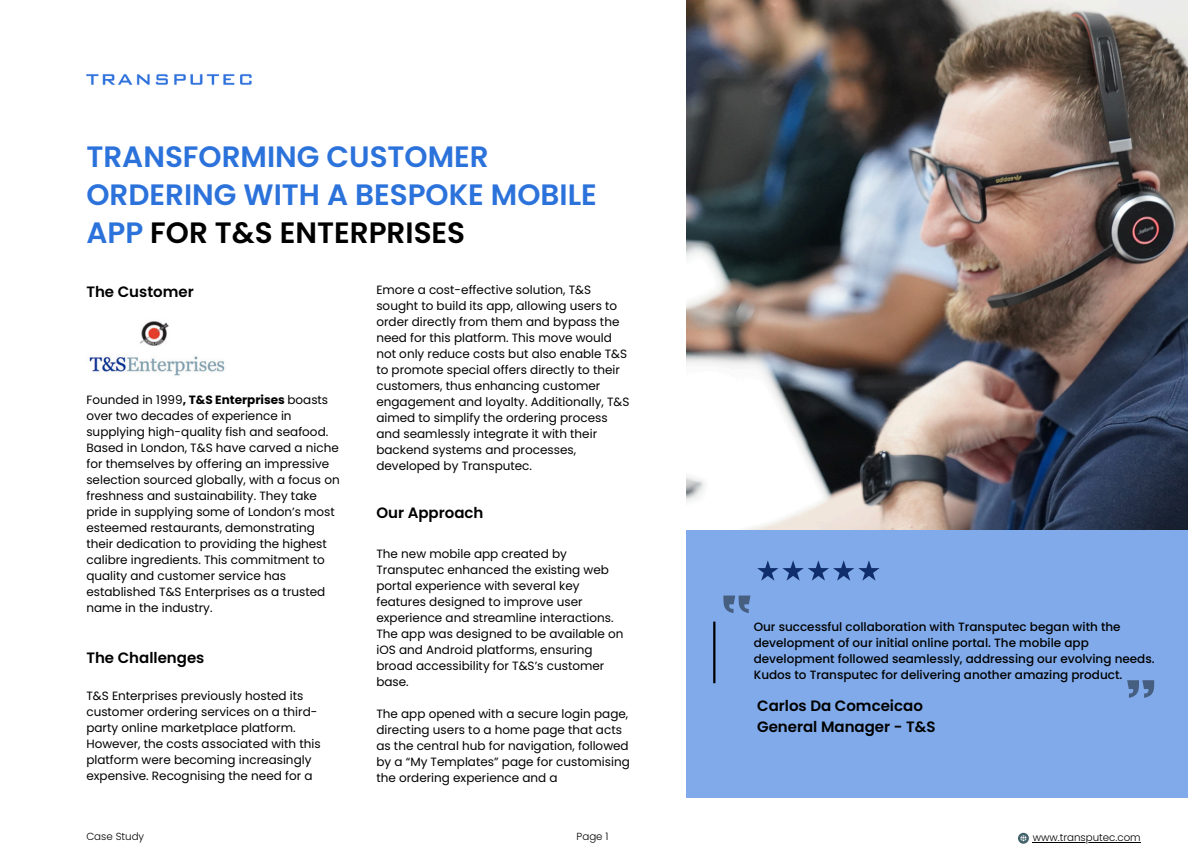
<style>
.page{position:relative;width:1188px;height:864px;background:#fff}
.page>*{position:absolute;margin:0;border:0;box-sizing:border-box;transform-origin:0 0}
.t1{font:600 29.4px/38.2px "Poppins";color:#2c72db}
.t2{font:600 15px/21px "Poppins";color:#000}
.t3{font:12px/16px "Poppins";color:#000}
.t4{font:500 12px/16px "Poppins";color:#000}
.t5{font:300 10.2px "Poppins";color:#000}
.s1{color:#000}
.s2{font-weight:700}
</style>
<div class="page">
<div style="left:687px;top:526px;width:501px;height:272px;background:#80aae9"></div>
<img style="left:687px;top:0;width:501px;height:529px">
<img style="left:86px;top:74px;width:166px;height:11px">
<svg style="left:1018px;top:833px;width:11px;height:11px"></svg>
<svg style="left:757px;top:560px;width:123px;height:21px"></svg>
<hr style="left:713px;top:622px;width:2px;height:61px;background:#000">
<svg style="left:723px;top:596px;width:28px;height:17px"></svg>
<svg style="left:1127px;top:680px;width:28px;height:18px"></svg>
<img style="left:89px;top:321px;width:136px;height:55px">
<hr style="left:1033px;top:842px;width:108px;height:1px;background:#000">
<h1 class="t1" style="left:86px;top:138px;width:512px">TRANSFORMING CUSTOMER<br>ORDERING WITH A BESPOKE MOBILE<br>APP <span class="s1">FOR T&amp;S ENTERPRISES</span></h1>
<h2 class="t2" style="left:86px;top:281px;width:109px">The Customer</h2>
<h2 class="t3" style="left:86px;top:392px;width:255px">Founded in 1999<span class="s2">, T&amp;S Enterprises</span> boasts over two decades of experience in supplying high-quality fish and seafood.<br>Based in London, T&amp;S have carved a niche for themselves by offering an impressive selection sourced globally, with a focus on freshness and sustainability. They take pride in supplying some of London’s most esteemed restaurants, demonstrating their dedication to providing the highest calibre ingredients. This commitment to quality and customer service has established T&amp;S Enterprises as a trusted name in the industry.</h2>
<h4 class="t2" style="left:86px;top:647px;width:120px">The Challenges</h4>
<h4 class="t3" style="left:86px;top:688px;width:236px">T&amp;S Enterprises previously hosted its customer ordering services on a third&shy;party online marketplace platform.<br>However, the costs associated with this platform were becoming increasingly expensive. Recognising the need for a</h4>
<h4 class="t3" style="left:376px;top:281px;width:255px">Emore a cost-effective solution, T&amp;S sought to build its app, allowing users to order directly from them and bypass the need for this platform. This move would not only reduce costs but also enable T&amp;S to promote special offers directly to their customers, thus enhancing customer engagement and loyalty. Additionally, T&amp;S aimed to simplify the ordering process and seamlessly integrate it with their backend systems and processes, developed by Transputec.</h4>
<h4 class="t2" style="left:376px;top:503px;width:109px">Our Approach</h4>
<p class="t3" style="left:376px;top:545px;width:249px">The new mobile app created by Transputec enhanced the existing web portal experience with several key features designed to improve user experience and streamline interactions.<br>The app was designed to be available on iOS and Android platforms, ensuring broad accessibility for T&amp;S’s customer base.</p>
<h4 class="t3" style="left:376px;top:705px;width:255px">The app opened with a secure login page, directing users to a home page that acts as the central hub for navigation, followed by a “My Templates” page for customising the ordering experience and a</h4>
<h2 class="t4" style="left:754px;top:619px;width:402px">Our successful collaboration with Transputec began with the development of our initial online portal. The mobile app development followed seamlessly, addressing our evolving needs.<br>Kudos to Transputec for delivering another amazing product.</h2>
<p class="t2" style="left:757px;top:696px;width:180px">Carlos Da Comceicao<br>General Manager - T&amp;S</p>
<p class="t5" style="left:86px;top:830px;width:59px">Case Study</p>
<p class="t5" style="left:577px;top:830px;width:33px">Page 1</p>
<p class="t5" style="left:1033px;top:830px;width:110px">www.transputec.com</p>
</div>
